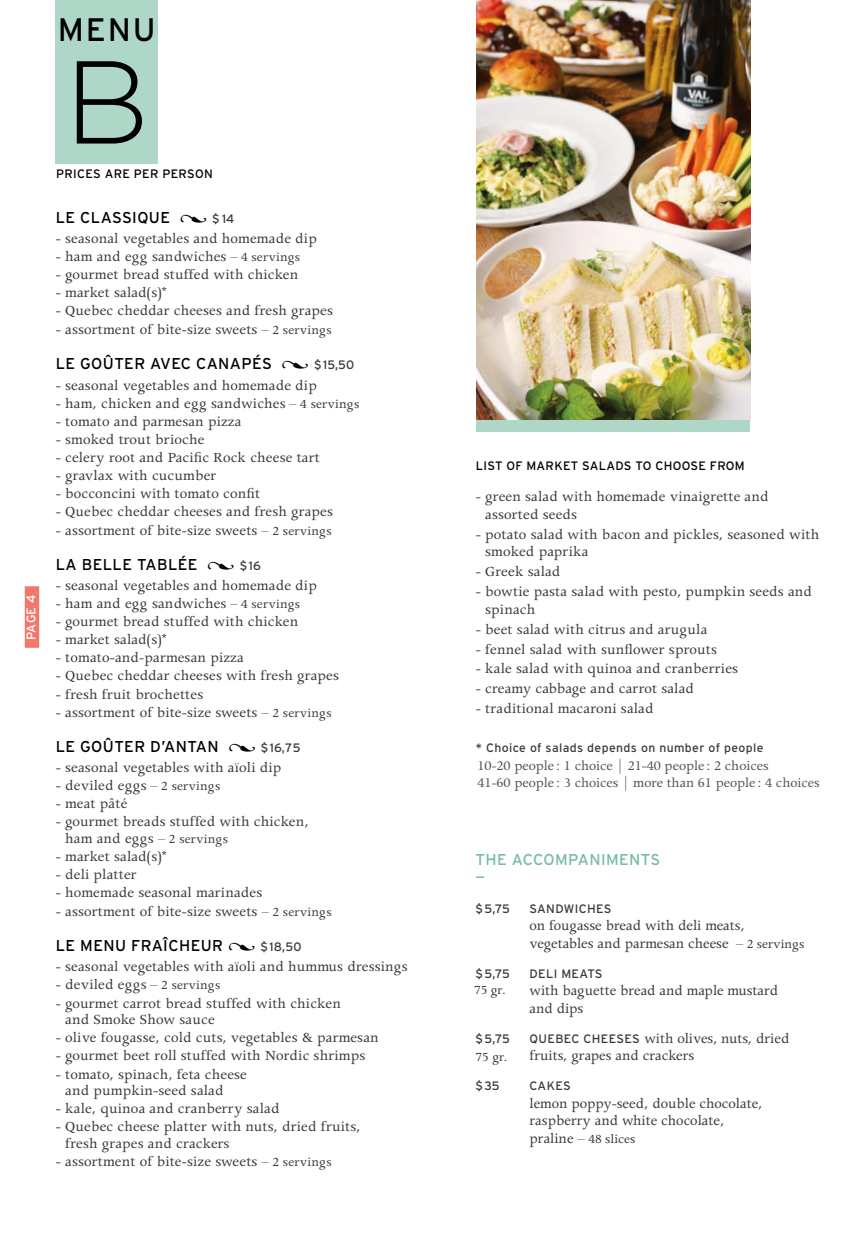
<style>
.page{position:relative;width:864px;height:1242px;background:#fff}
.page>*{position:absolute;margin:0;border:0;box-sizing:border-box;transform-origin:0 0}
.t1{font:300 117.6px "Gotham";color:#000}
.t2{font:32.55px "Interstate";color:#000}
.t3{font:15.75px/17.4px "Apollo";letter-spacing:.01em;color:#393a39}
.t4{font:15.75px "Interstate";letter-spacing:.025em;color:#000}
.t5{font:15.75px/17.4px "Interstate";letter-spacing:.025em;color:#78bca4}
.t6{font:14.85px/17.4px "Apollo";color:#535454}
.t7{font:13.95px "Apollo";color:#393a39}
.t8{font:12.6px "Interstate";color:#fff}
.t9{font:12.15px "Interstate";letter-spacing:.03em;color:#393a39}
.t10{font:12.15px "Interstate";letter-spacing:.025em;color:#000}
.s1{font-family:"Minion Pro"}
.s2{font-size:12.15px;color:#393a39}
.s3{font-size:13.95px}
.s4{font-family:"Interstate";font-size:12.15px}
.s5{font-size:15.75px}
</style>
<div class="page">
<div style="left:25px;top:586px;width:14px;height:62px;background:#f1786b"></div>
<div style="left:477px;top:0;width:273px;height:432px;background:#aed7c8"></div>
<img style="left:477px;top:0;width:273px;height:419px">
<div style="left:55px;top:0;width:103px;height:163px;background:#aed7c8"></div>
<p class="t8" style="left:23px;top:640px;width:48px;rotate:-90deg">PAGE 4</p>
<h2 class="t2" style="left:58px;top:9px;width:100px">MENU</h2>
<h1 class="t1" style="left:65px;top:28px;width:86px">B</h1>
<p class="t10" style="left:56px;top:166px;width:158px">PRICES ARE PER PERSON</p>
<p class="t4" style="left:56px;top:207px;width:180px">LE CLASSIQUE <span class="s1">•</span> <span class="s2">$ 14</span></p>
<p class="t3" style="left:56px;top:230px;width:263px">- seasonal vegetables and homemade dip</p>
<p class="t3" style="left:56px;top:248px;width:246px">- ham and egg sandwiches <span class="s3">– 4 servings</span></p>
<p class="t3" style="left:56px;top:266px;width:244px">- gourmet bread stuffed with chicken</p>
<p class="t3" style="left:56px;top:284px;width:113px">- market salad(s)*</p>
<p class="t3" style="left:56px;top:302px;width:279px">- Quebec cheddar cheeses and fresh grapes</p>
<p class="t3" style="left:56px;top:321px;width:277px">- assortment of bite-size sweets <span class="s3">– 2 servings</span></p>
<p class="t4" style="left:56px;top:354px;width:300px">LE GOÛTER AVEC CANAPÉS <span class="s1">•</span> <span class="s2">$ 15,50</span></p>
<p class="t3" style="left:56px;top:377px;width:263px">- seasonal vegetables and homemade dip</p>
<p class="t3" style="left:56px;top:395px;width:305px">- ham, chicken and egg sandwiches <span class="s3">– 4 servings</span></p>
<p class="t3" style="left:56px;top:413px;width:187px">- tomato and parmesan pizza</p>
<p class="t3" style="left:56px;top:431px;width:150px">- smoked trout brioche</p>
<p class="t3" style="left:56px;top:449px;width:266px">- celery root and Pacific Rock cheese tart</p>
<p class="t3" style="left:56px;top:467px;width:162px">- gravlax with cucumber</p>
<p class="t3" style="left:56px;top:485px;width:206px">- bocconcini with tomato confit</p>
<p class="t3" style="left:56px;top:503px;width:279px">- Quebec cheddar cheeses and fresh grapes</p>
<p class="t3" style="left:56px;top:522px;width:277px">- assortment of bite-size sweets <span class="s3">– 2 servings</span></p>
<p class="t4" style="left:56px;top:554px;width:206px">LA BELLE TABLÉE <span class="s1">•</span> <span class="s2">$ 16</span></p>
<p class="t3" style="left:56px;top:577px;width:263px">- seasonal vegetables and homemade dip</p>
<p class="t3" style="left:56px;top:595px;width:246px">- ham and egg sandwiches <span class="s3">– 4 servings</span></p>
<p class="t3" style="left:56px;top:613px;width:244px">- gourmet bread stuffed with chicken</p>
<p class="t3" style="left:56px;top:631px;width:113px">- market salad(s)*</p>
<p class="t3" style="left:56px;top:649px;width:190px">- tomato-and-parmesan pizza</p>
<p class="t3" style="left:56px;top:668px;width:285px">- Quebec cheddar cheeses with fresh grapes</p>
<p class="t3" style="left:56px;top:686px;width:149px">- fresh fruit brochettes</p>
<p class="t3" style="left:56px;top:704px;width:277px">- assortment of bite-size sweets <span class="s3">– 2 servings</span></p>
<p class="t4" style="left:56px;top:736px;width:246px">LE GOÛTER D’ANTAN <span class="s1">•</span> <span class="s2">$ 16,75</span></p>
<p class="t3" style="left:56px;top:759px;width:227px">- seasonal vegetables with aïoli dip</p>
<p class="t3" style="left:56px;top:777px;width:166px">- deviled eggs <span class="s3">– 2 servings</span></p>
<p class="t3" style="left:56px;top:795px;width:73px">- meat pâté</p>
<p class="t3" style="left:65px;top:814px;width:245px;line-height:16.8px;text-indent:-9px">- gourmet breads stuffed with chicken, ham and eggs <span class="s3">– 2 servings</span></p>
<p class="t3" style="left:56px;top:848px;width:113px">- market salad(s)*</p>
<p class="t3" style="left:56px;top:866px;width:82px">- deli platter</p>
<p class="t3" style="left:56px;top:884px;width:208px">- homemade seasonal marinades</p>
<p class="t3" style="left:56px;top:903px;width:277px">- assortment of bite-size sweets <span class="s3">– 2 servings</span></p>
<p class="t4" style="left:56px;top:936px;width:247px">LE MENU FRAÎCHEUR <span class="s1">•</span> <span class="s2">$ 18,50</span></p>
<p class="t3" style="left:56px;top:959px;width:353px">- seasonal vegetables with aïoli and hummus dressings</p>
<p class="t3" style="left:56px;top:977px;width:166px">- deviled eggs <span class="s3">– 2 servings</span></p>
<p class="t3" style="left:65px;top:995px;width:277px;line-height:16.8px;text-indent:-9px">- gourmet carrot bread stuffed with chicken and Smoke Show sauce</p>
<p class="t3" style="left:56px;top:1029px;width:324px">- olive fougasse, cold cuts, vegetables &amp; parmesan</p>
<p class="t3" style="left:56px;top:1048px;width:311px">- gourmet beet roll stuffed with Nordic shrimps</p>
<p class="t3" style="left:65px;top:1066px;width:183px;line-height:16.8px;text-indent:-9px">- tomato, spinach, feta cheese and pumpkin-seed salad</p>
<p class="t3" style="left:56px;top:1100px;width:225px">- kale, quinoa and cranberry salad</p>
<p class="t3" style="left:65px;top:1119px;width:297px;line-height:16.8px;text-indent:-9px">- Quebec cheese platter with nuts, dried fruits, fresh grapes and crackers</p>
<p class="t3" style="left:56px;top:1153px;width:277px">- assortment of bite-size sweets <span class="s3">– 2 servings</span></p>
<p class="t10" style="left:476px;top:459px;width:270px">LIST OF MARKET SALADS TO CHOOSE FROM</p>
<p class="t3" style="left:485px;top:488px;width:285px;text-indent:-9px">- green salad with homemade vinaigrette and assorted seeds</p>
<p class="t3" style="left:485px;top:526px;width:336px;text-indent:-9px">- potato salad with bacon and pickles, seasoned with smoked paprika</p>
<p class="t3" style="left:476px;top:563px;width:86px">- Greek salad</p>
<p class="t3" style="left:485px;top:583px;width:328px;text-indent:-9px">- bowtie pasta salad with pesto, pumpkin seeds and spinach</p>
<p class="t3" style="left:476px;top:621px;width:233px">- beet salad with citrus and arugula</p>
<p class="t3" style="left:476px;top:641px;width:242px">- fennel salad with sunflower sprouts</p>
<p class="t3" style="left:476px;top:661px;width:264px">- kale salad with quinoa and cranberries</p>
<p class="t3" style="left:476px;top:681px;width:220px">- creamy cabbage and carrot salad</p>
<p class="t3" style="left:476px;top:701px;width:179px">- traditional macaroni salad</p>
<p class="t9" style="left:476px;top:740px;width:289px">* Choice of salads depends on number of people</p>
<p class="t6" style="left:477px;top:757px;width:344px">10-20 people : 1 choice | 21-40 people : 2 choices<br>41-60 people : 3 choices | more than 61 people : 4 choices</p>
<p class="t5" style="left:476px;top:851px;width:186px">THE ACCOMPANIMENTS —</p>
<p class="t9" style="left:476px;top:901px;width:36px">$ 5,75</p>
<p class="t9" style="left:529px;top:901px;width:84px">SANDWICHES</p>
<p class="t3" style="left:530px;top:917px;width:276px">on fougasse bread with deli meats, vegetables and parmesan cheese <span class="s3">– 2 servings</span></p>
<p class="t9" style="left:476px;top:966px;width:36px">$ 5,75</p>
<p class="t9" style="left:529px;top:966px;width:75px">DELI MEATS</p>
<p class="t3" style="left:530px;top:982px;width:250px">with baguette bread and maple mustard and dips</p>
<p class="t9" style="left:475px;top:1031px;width:36px">$ 5,75</p>
<p class="t3" style="left:529px;top:1030px;width:261px"><span class="s4">QUEBEC CHEESES</span> with olives, nuts, dried fruits, grapes and crackers</p>
<p class="t9" style="left:475px;top:1079px;width:25px">$ 35</p>
<p class="t9" style="left:529px;top:1079px;width:43px">CAKES</p>
<p class="t3" style="left:529px;top:1095px;width:235px">lemon poppy-seed, double chocolate, raspberry and white chocolate,</p>
<p class="t7" style="left:529px;top:1131px;width:107px"><span class="s5">praline</span> – 48 slices</p>
<p class="t7" style="left:474px;top:982px;width:33px">75 gr.</p>
<p class="t7" style="left:475px;top:1049px;width:33px">75 gr.</p>
</div>
